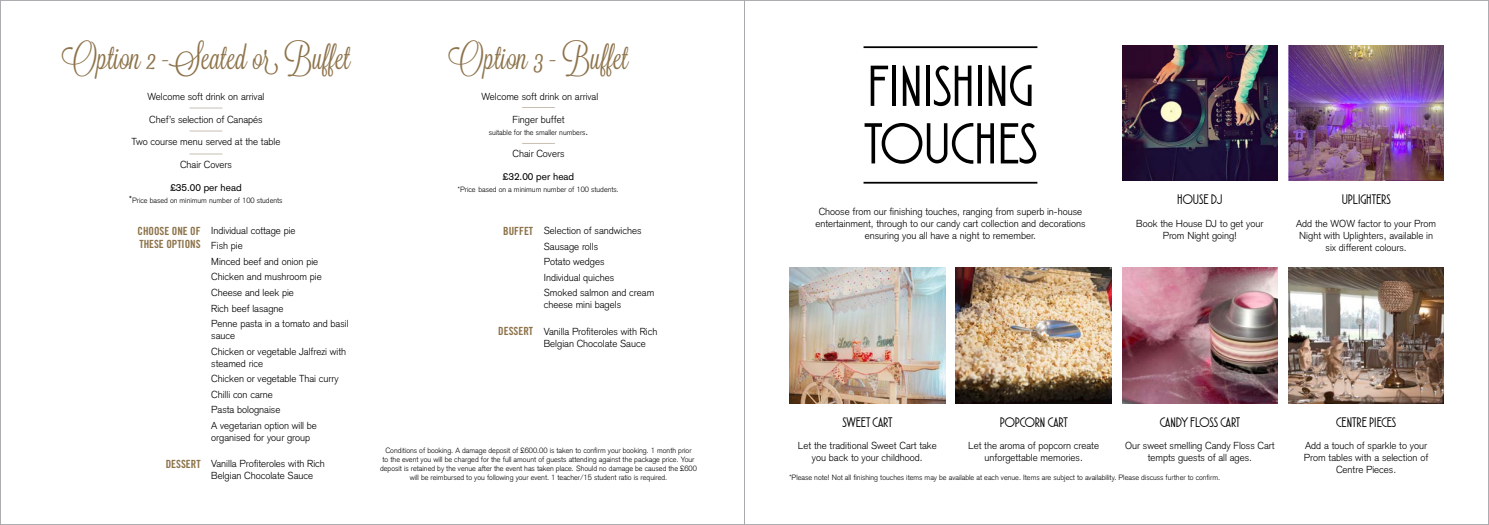
<style>
.page{position:relative;width:1489px;height:525px;background:#fff}
.page>*{position:absolute;margin:0;border:0;box-sizing:border-box;transform-origin:0 0}
.t1{font:57.5px/57.5px "Atlantic Cruise";color:#000}
.t2{font:32.5px "Lavanderia";color:#8d734a}
.t3{font:13.75px "Atlantic Cruise";color:#000}
.t4{font:11.25px/13.5px "Trade Gothic Bold Cond Twenty";color:#8d734a}
.t5{font:300 10px/15.5px "Akzidenz Grotesk";color:#000;text-align:center}
.t6{font:10px "Akzidenz Grotesk";color:#000}
.t7{font:300 7.5px/9px "Akzidenz Grotesk";color:#000;text-align:center}
.s1{font-size:10px}
</style>
<div class="page">
<hr style="left:189px;top:107px;width:33px;height:1px;background:#c7bdb3">
<hr style="left:189px;top:130px;width:33px;height:1px;background:#c7bdb3">
<hr style="left:189px;top:153px;width:33px;height:1px;background:#c7bdb3">
<hr style="left:522px;top:107px;width:33px;height:1px;background:#c7bdb3">
<hr style="left:522px;top:143px;width:33px;height:1px;background:#c7bdb3">
<hr style="left:863px;top:182px;width:174px;height:1px;background:#000">
<hr style="left:863px;top:46px;width:174px;height:2px;background:#000">
<img style="left:1122px;top:45px;width:155px;height:135px">
<img style="left:1288px;top:45px;width:155px;height:135px">
<img style="left:789px;top:268px;width:156px;height:135px">
<img style="left:955px;top:268px;width:156px;height:135px">
<img style="left:1122px;top:268px;width:155px;height:135px">
<img style="left:1288px;top:268px;width:155px;height:135px">
<hr style="left:744px;top:0;width:1px;height:524px;background:#a7a9ac">
<h2 class="t2" style="left:61px;top:39px;width:291px">Option 2 -Seated or Buffet</h2>
<h2 class="t2" style="left:448px;top:39px;width:182px">Option 3 - Buffet</h2>
<p class="t5" style="left:148px;top:89px;width:118px">Welcome soft drink on arrival</p>
<p class="t5" style="left:149px;top:111px;width:115px">Chef’s selection of Canapés</p>
<p class="t5" style="left:132px;top:134px;width:150px">Two course menu served at the table</p>
<p class="t5" style="left:180px;top:157px;width:53px">Chair Covers</p>
<p class="t6" style="left:170px;top:181px;width:73px">£35.00 per head</p>
<p class="t7" style="left:129px;top:195px;width:155px"><span class="s1">*</span>Price based on minimum number of 100 students</p>
<p class="t5" style="left:481px;top:89px;width:118px">Welcome soft drink on arrival</p>
<p class="t5" style="left:512px;top:111px;width:53px">Finger buffet</p>
<p class="t7" style="left:488px;top:128px;width:101px">suitable for the smaller numbers<span class="s1">.</span></p>
<p class="t5" style="left:512px;top:146px;width:53px">Chair Covers</p>
<p class="t6" style="left:503px;top:171px;width:73px">£32.00 per head</p>
<p class="t7" style="left:458px;top:185px;width:163px">*Price based on a minimum number of 100 students.</p>
<p class="t4" style="left:137px;top:224px;width:65px">CHOOSE ONE OF<br>THESE OPTIONS</p>
<p class="t4" style="left:166px;top:457px;width:36px">DESSERT</p>
<p class="t5" style="left:211px;top:222px;width:139px;text-align:left">Individual cottage pie<br>Fish pie<br>Minced beef and onion pie<br>Chicken and mushroom pie<br>Cheese and leek pie<br>Rich beef lasagne<br>Penne pasta in a tomato and basil</p>
<p class="t5" style="left:211px;top:328px;width:136px;text-align:left">sauce<br>Chicken or vegetable Jalfrezi with</p>
<p class="t5" style="left:211px;top:355px;width:129px;text-align:left">steamed rice<br>Chicken or vegetable Thai curry<br>Chilli con carne<br>Pasta bolognaise<br>A vegetarian option will be</p>
<p class="t5" style="left:211px;top:429px;width:100px">organised for your group</p>
<p class="t5" style="left:211px;top:457px;width:115px;line-height:12px;text-align:left">Vanilla Profiteroles with Rich<br>Belgian Chocolate Sauce</p>
<p class="t4" style="left:503px;top:224px;width:31px">BUFFET</p>
<p class="t4" style="left:498px;top:324px;width:36px">DESSERT</p>
<p class="t5" style="left:544px;top:223px;width:112px;text-align:left">Selection of sandwiches<br>Sausage rolls<br>Potato wedges<br>Individual quiches<br>Smoked salmon and cream</p>
<p class="t5" style="left:544px;top:297px;width:79px">cheese mini bagels</p>
<p class="t5" style="left:544px;top:325px;width:115px;line-height:12px;text-align:left">Vanilla Profiteroles with Rich<br>Belgian Chocolate Sauce</p>
<p class="t7" style="left:380px;top:445px;width:318px">Conditions of booking. A damage deposit of £600.00 is taken to confirm your booking. 1 month prior<br>to the event you will be charged for the full amount of guests attending against the package price. Your deposit is retained by the venue after the event has taken place. Should no damage be caused the £600 will be reimbursed to you following your event. 1 teacher/15 student ratio is required.</p>
<h1 class="t1" style="left:863px;top:57px;width:175px">FINISHING<br>TOUCHES</h1>
<p class="t5" style="left:815px;top:205px;width:272px;line-height:12px">Choose from our finishing touches, ranging from superb in-house entertainment, through to our candy cart collection and decorations ensuring you all have a night to remember.</p>
<h3 class="t3" style="left:1177px;top:192px;width:47px">HOUSE DJ</h3>
<p class="t5" style="left:1136px;top:217px;width:129px;line-height:12px">Book the House DJ to get your<br>Prom Night going!</p>
<h3 class="t3" style="left:1341px;top:192px;width:50px">UPLIGHTERS</h3>
<p class="t5" style="left:1295px;top:217px;width:142px;line-height:12px">Add the WOW factor to your Prom<br>Night with Uplighters, available in six different colours.</p>
<h3 class="t3" style="left:842px;top:414px;width:52px">SWEET CART</h3>
<p class="t5" style="left:798px;top:439px;width:140px;line-height:12px">Let the traditional Sweet Cart take you back to your childhood.</p>
<h3 class="t3" style="left:999px;top:414px;width:70px">POPCORN CART</h3>
<p class="t5" style="left:968px;top:439px;width:132px;line-height:12px">Let the aroma of popcorn create unforgettable memories.</p>
<h3 class="t3" style="left:1159px;top:414px;width:82px">CANDY FLOSS CART</h3>
<p class="t5" style="left:1124px;top:439px;width:151px;line-height:12px">Our sweet smelling Candy Floss Cart tempts guests of all ages.</p>
<p class="t7" style="left:789px;top:472px;width:432px">*Please note! Not all finishing touches items may be available at each venue. Items are subject to availability. Please discuss further to confirm.</p>
<h3 class="t3" style="left:1335px;top:414px;width:61px">CENTRE PIECES</h3>
<p class="t5" style="left:1303px;top:439px;width:126px;line-height:12px">Add a touch of sparkle to your<br>Prom tables with a selection of<br>Centre Pieces.</p>
</div>
